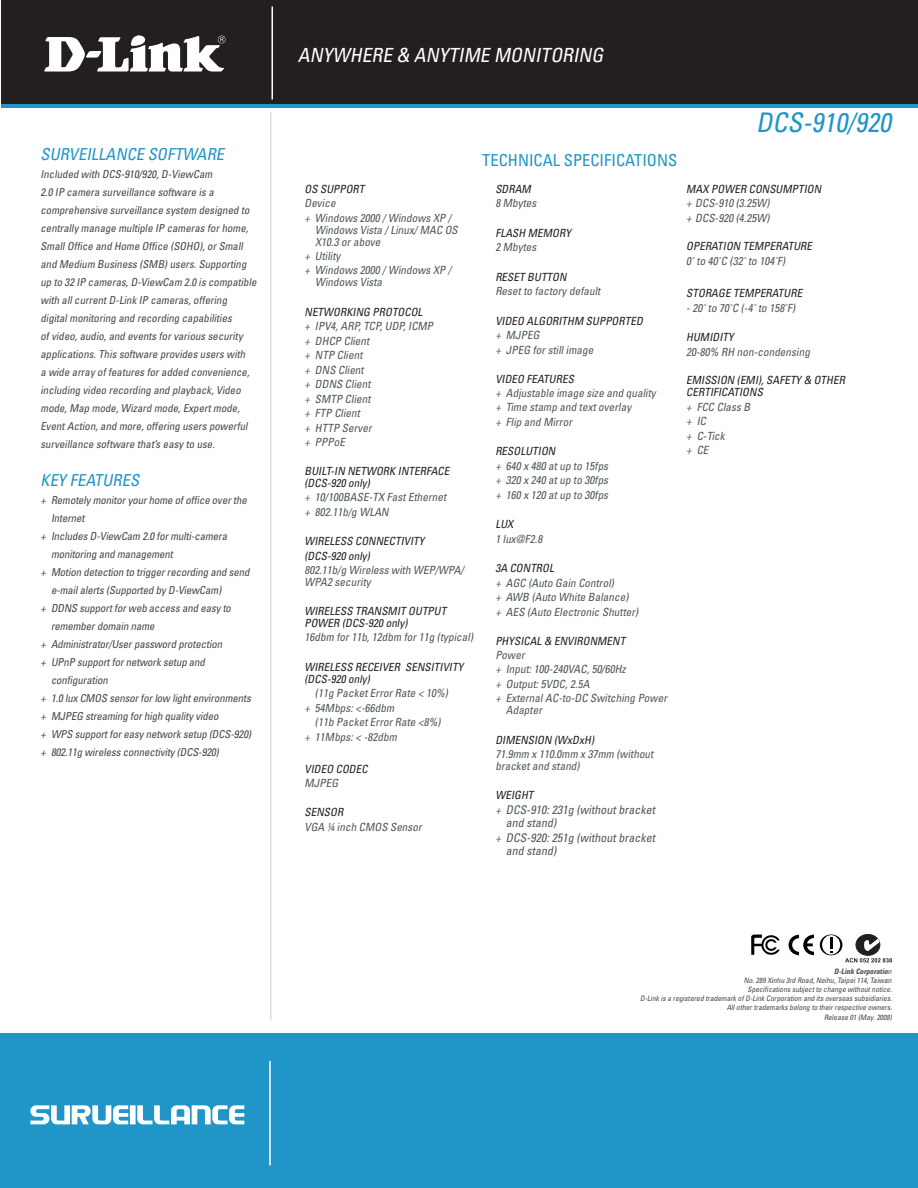
<style>
.page{position:relative;width:918px;height:1188px;background:#fff}
.page>*{position:absolute;margin:0;border:0;box-sizing:border-box;transform-origin:0 0}
.t1{font:italic condensed 27px "Univers";color:#2095c7}
.t2{font:italic condensed 19.5px "Univers";color:#fff}
.t3{font:italic condensed 16.5px "Univers";color:#2095c7}
.t4{font:condensed 16.5px "Univers";color:#2095c7}
.t5{font:italic condensed 12px/12.8px "Univers";color:#4e575a}
.t6{font:italic condensed 11.25px/14.4px "Univers";color:#4e575a}
.t7{font:italic condensed 11.25px/12px "Univers";color:#231f20}
.t8{font:italic condensed 10.8px/18px "Univers";color:#454647}
.t9{font:italic condensed 7.5px/9px "Univers";color:#454647;text-align:right}
.s1{font-size:11.25px}
.s2{color:#231f20}
.s3{font-size:10.5px;color:#757679}
.s4{font-weight:700}
</style>
<div class="page">
<div style="left:0;top:1033px;width:918px;height:154px;background:#2095c7"></div>
<div style="left:1px;top:0;width:917px;height:108px;background:#2095c7"></div>
<div style="left:1px;top:0;width:917px;height:104px;background:#231f20"></div>
<svg style="left:44px;top:35px;width:182px;height:37px"></svg>
<hr style="left:271px;top:6px;width:2px;height:93px;background:#fff">
<hr style="left:270px;top:112px;width:1px;height:908px;background:#dcdddf">
<hr style="left:269px;top:1061px;width:2px;height:105px;background:#fff">
<svg style="left:30px;top:1105px;width:214px;height:19px"></svg>
<svg style="left:789px;top:935px;width:25px;height:20px"></svg>
<svg style="left:751px;top:934px;width:29px;height:21px"></svg>
<svg style="left:820px;top:934px;width:72px;height:28px"></svg>
<h3 class="t3" style="left:40px;top:144px;width:189px">SURVEILLANCE SOFTWARE</h3>
<p class="t8" style="left:40px;top:165px;width:220px">Included with DCS-910/920,D-ViewCam<br>2.0 IP camera surveillance software is a comprehensive surveillance system designed to centrally manage multiple IP cameras forhome, SmallOffice and Home Office (SOHO),orSmall and Medium Business (SMB)users.Supporting up to 32 IP cameras,D-ViewCam 2.0 is compatible with allcurrentD-Link IP cameras,offering digitalmonitoring and recording capabilities ofvideo,audio,and events forvarious security applications.This software provides users with<br>a wide array offeatures foradded convenience, including video recording and playback,Video mode,Map mode,Wizard mode,Expertmode, EventAction,and more,offering users powerful surveillance software that’s easy to use.</p>
<h3 class="t3" style="left:40px;top:469px;width:104px">KEY FEATURES</h3>
<p class="t8" style="left:40px;top:491px;width:210px">+ Remotely monitoryourhome ofoffice overthe</p>
<p class="t8" style="left:51px;top:509px;width:38px">Internet</p>
<p class="t8" style="left:40px;top:527px;width:191px">+ Includes D-ViewCam 2.0 formulti-camera</p>
<p class="t8" style="left:51px;top:545px;width:126px">monitoring and management</p>
<p class="t8" style="left:40px;top:563px;width:213px">+ Motion detection to triggerrecording and send</p>
<p class="t8" style="left:51px;top:581px;width:174px">e-mailalerts (Supported by D-ViewCam)</p>
<p class="t8" style="left:40px;top:599px;width:194px">+ DDNS supportforweb access and easy to</p>
<p class="t8" style="left:51px;top:617px;width:108px">rememberdomain name</p>
<p class="t8" style="left:40px;top:635px;width:186px">+ Administrator/Userpassword protection</p>
<p class="t8" style="left:40px;top:653px;width:168px">+ UPnP supportfornetwork setup and</p>
<p class="t8" style="left:51px;top:671px;width:61px">configuration</p>
<p class="t8" style="left:40px;top:689px;width:214px">+ 1.0 lux CMOS sensorforlow lightenvironments</p>
<p class="t8" style="left:40px;top:707px;width:182px">+ MJPEG streaming forhigh quality video</p>
<p class="t8" style="left:41px;top:725px;width:214px">+ WPS supportforeasy network setup (DCS-920)</p>
<p class="t8" style="left:41px;top:743px;width:182px">+ 802.11g wireless connectivity (DCS-920)</p>
<h2 class="t2" style="left:298px;top:43px;width:311px">ANYWHERE &amp; ANYTIME MONITORING</h2>
<p class="t7" style="left:304px;top:183px;width:30px">OS Support</p>
<p class="t6" style="left:304px;top:196px;width:148px">Device<br>+ Windows 2000 / Windows XP /</p>
<p class="t6" style="left:315px;top:223px;width:147px;line-height:12px">Windows Vista / Linux/ MAC OS<br>X10.3 orabove</p>
<p class="t6" style="left:304px;top:249px;width:148px">+ Utility<br>+ Windows 2000 / Windows XP /</p>
<p class="t6" style="left:315px;top:275px;width:71px">Windows Vista</p>
<p class="t7" style="left:304px;top:306px;width:15px">Networking</p>
<p class="t7" style="left:373px;top:306px;width:14px">Protocol</p>
<p class="t6" style="left:304px;top:319px;width:133px">+ IPV4,ARP,TCP,UDP,ICMP + DHCP Client<br>+ NTP Client<br>+ DNS Client<br>+ DDNS Client<br>+ SMTP Client<br>+ FTP Client<br>+ HTTP Server<br>+ PPPoE</p>
<p class="t7" style="left:304px;top:465px;width:149px">BUILT-IN NETWORK INTERFACE (DCS-920 only)</p>
<p class="t6" style="left:304px;top:490px;width:146px">+ 10/100BASE-TX FastEthernet + 802.11b/g WLAN</p>
<p class="t7" style="left:304px;top:534px;width:124px;line-height:14.4px">WIRELESS CONNECTIVITY (DCS-920 only)</p>
<p class="t6" style="left:304px;top:564px;width:161px;line-height:12px">802.11b/g Wireless with WEP/WPA/<br>WPA2 security</p>
<p class="t7" style="left:304px;top:605px;width:146px">WIRELESS TRANSMIT OUTPUT<br>POWER (DCS-920 only)</p>
<p class="t6" style="left:304px;top:630px;width:173px">16dbm for11b,12dbm for11g (typical)</p>
<p class="t7" style="left:304px;top:661px;width:163px">WIRELESS RECEIVER SENSITIVITY (DCS-920 only)</p>
<p class="t6" style="left:304px;top:686px;width:148px;text-indent:10px">(11g PacketErrorRate &lt; 10%) + 54Mbps:&lt;-66dbm</p>
<p class="t6" style="left:304px;top:715px;width:140px;text-indent:10px">(11b PacketErrorRate &lt;8%) + 11Mbps:&lt; -82dbm</p>
<p class="t7" style="left:304px;top:763px;width:67px">VIDEO CODEC</p>
<p class="t6" style="left:304px;top:776px;width:38px">MJPEG</p>
<p class="t7" style="left:304px;top:806px;width:43px">SENSOR</p>
<p class="t6" style="left:304px;top:819px;width:121px">VGA ¼ inch CMOS Sensor</p>
<h3 class="t4" style="left:482px;top:150px;width:196px">TECHNICAL SPECIFICATIONS</h3>
<p class="t7" style="left:495px;top:183px;width:40px">SDRAM</p>
<p class="t6" style="left:495px;top:196px;width:45px">8 Mbytes</p>
<p class="t7" style="left:495px;top:227px;width:80px">FLASH MEMORY</p>
<p class="t6" style="left:495px;top:240px;width:45px">2 Mbytes</p>
<p class="t7" style="left:495px;top:271px;width:75px">RESET BUTTON</p>
<p class="t6" style="left:495px;top:284px;width:109px">Resetto factory default</p>
<p class="t7" style="left:495px;top:315px;width:151px">VIDEO ALGORITHM SUPPORTED</p>
<p class="t6" style="left:495px;top:328px;width:102px">+ MJPEG<br>+ JPEG forstillimage</p>
<p class="t7" style="left:495px;top:372px;width:83px">VIDEO FEATURES</p>
<p class="t6" style="left:495px;top:386px;width:164px">+ Adjustable image size and quality + Time stamp and textoverlay<br>+ Flip and Mirror</p>
<p class="t7" style="left:495px;top:445px;width:64px">RESOLUTION</p>
<p class="t6" style="left:495px;top:459px;width:117px;text-align:justify">+ 640 x 480 atup to 15fps + 320 x 240 atup to 30fps + 160 x 120 atup to 30fps</p>
<p class="t7" style="left:495px;top:518px;width:22px">LUX</p>
<p class="t6" style="left:495px;top:531px;width:51px">1 lux@F2.8</p>
<p class="t7" style="left:495px;top:562px;width:63px">3A CONTROL</p>
<p class="t6" style="left:495px;top:575px;width:147px">+ AGC (Auto Gain Control)<br>+ AWB (Auto White Balance) + AES (Auto Electronic Shutter)</p>
<p class="t7" style="left:495px;top:634px;width:134px">PHYSICAL &amp; ENVIRONMENT</p>
<p class="t6" style="left:495px;top:648px;width:176px">Power<br>+ Input:100-240VAC,50/60Hz<br>+ Output:5VDC,2.5A<br>+ ExternalAC-to-DC Switching Power</p>
<p class="t6" style="left:506px;top:703px;width:40px">Adapter</p>
<p class="t7" style="left:495px;top:734px;width:103px">DIMENSION (WxDxH)</p>
<p class="t6" style="left:495px;top:748px;width:162px;line-height:12px">71.9mm x 110.0mm x 37mm (without bracketand stand)</p>
<p class="t7" style="left:495px;top:789px;width:42px">WEIGHT</p>
<p class="t5" style="left:506px;top:804px;width:153px;text-indent:-10px"><span class="s1">+</span> DCS-910:231g (withoutbracket and stand)</p>
<p class="t5" style="left:506px;top:831px;width:153px;text-indent:-10px"><span class="s1">+</span> DCS-920:251g (withoutbracket and stand)</p>
<h1 class="t1" style="left:756px;top:105px;width:142px">DCS-910/920</h1>
<p class="t7" style="left:686px;top:183px;width:139px">MAX POWER CONSUMPTION</p>
<p class="t6" style="left:686px;top:196px;width:87px">+ DCS-910 (3.25W) + DCS-920 (4.25W)</p>
<p class="t7" style="left:686px;top:240px;width:14px">Operation</p>
<p class="t6" style="left:686px;top:239px;width:103px;text-indent:57px"><span class="s2">Temperature<br></span>0<span class="s3">˚</span>to 40<span class="s3">˚</span>C (32<span class="s3">˚</span>to 104<span class="s3">˚</span>F)</p>
<p class="t7" style="left:686px;top:287px;width:14px">Storage</p>
<p class="t6" style="left:686px;top:286px;width:113px;text-align:center"><span class="s2">Temperature<br></span>-20<span class="s3">˚</span>to 70<span class="s3">˚</span>C (-4<span class="s3">˚</span>to 158<span class="s3">˚</span>F)</p>
<p class="t7" style="left:686px;top:331px;width:14px">Humidity</p>
<p class="t6" style="left:686px;top:344px;width:128px">20-80% RH non-condensing</p>
<p class="t7" style="left:686px;top:374px;width:13px">Emission</p>
<p class="t7" style="left:737px;top:374px;width:43px">(EMI),Safety</p>
<p class="t7" style="left:804px;top:374px;width:25px">&amp; Other</p>
<p class="t7" style="left:686px;top:386px;width:13px">Certifications</p>
<p class="t6" style="left:686px;top:400px;width:68px">+ FCC Class B + IC<br>+ C-Tick<br>+ CE</p>
<p class="t9" style="left:744px;top:967px;width:151px"><span class="s4">D-Link Corporatio</span>n<br>No.289 Xinhu 3rd Road,Neihu,Taipei114,Taiwan</p>
<p class="t9" style="left:640px;top:985px;width:255px">Specifications subjectto change withoutnotice.<br>D-Link is a registered trademark ofD-Link Corporation and its overseas subsidiaries.<br>Allothertrademarks belong to theirrespective owners.</p>
<p class="t9" style="left:824px;top:1013px;width:71px">Release 01 (May.2008)</p>
</div>
